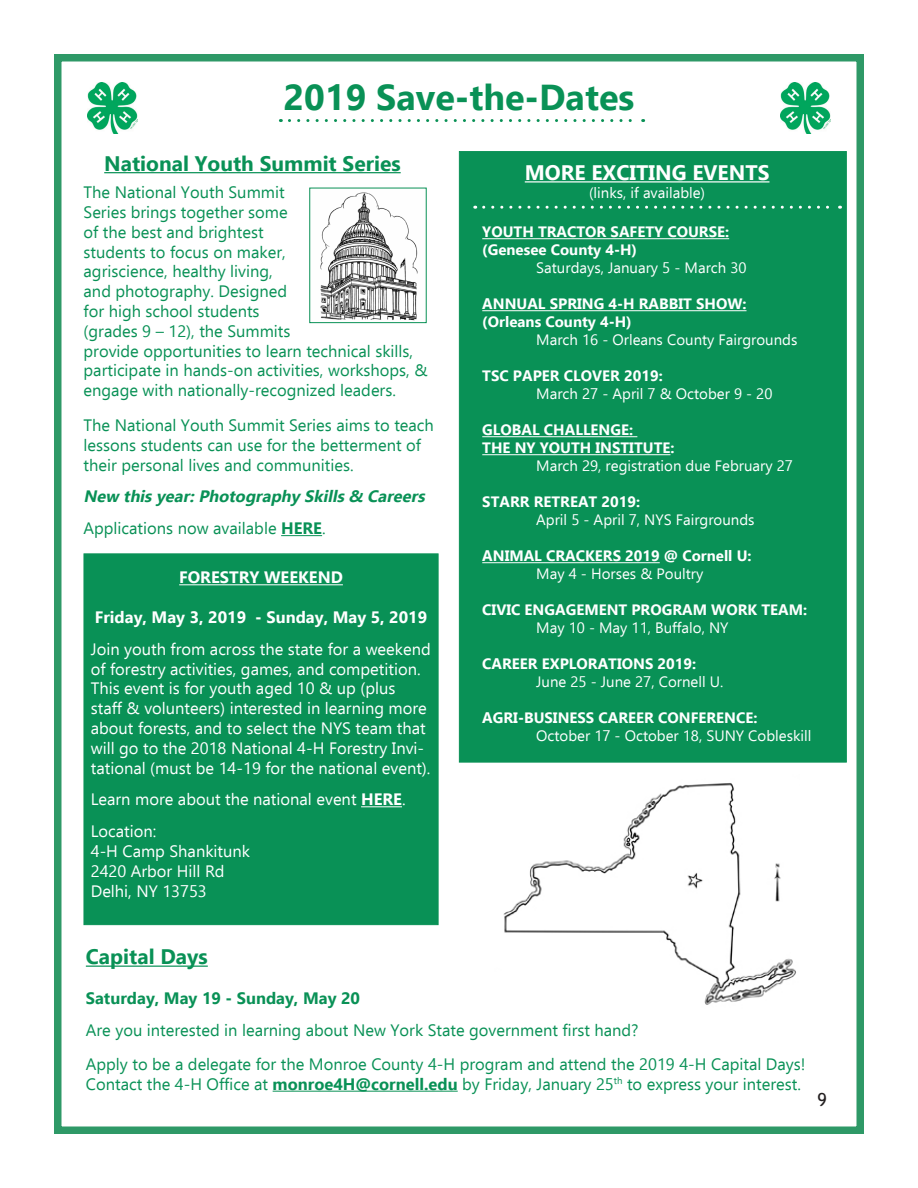
<style>
.page{position:relative;width:918px;height:1188px;background:#fff}
.page>*{position:absolute;margin:0;border:0;box-sizing:border-box;transform-origin:0 0}
.t1{font:700 36px "Ebrima";color:#099156}
.t2{font:700 21px "Ebrima";color:#099156}
.t3{font:700 21px "Ebrima";color:#fff}
.t4{font:18px "Trebuchet MS";color:#231f20}
.t5{font:16.5px/19.8px "Ebrima";color:#099156}
.t6{font:16.5px/19.8px "Ebrima";color:#fff}
.t7{font:italic 700 16.5px/31.8px "Ebrima";color:#099156}
.t8{font:700 16.5px "Ebrima";color:#fff}
.t9{font:700 16.5px "Ebrima";color:#099156}
.t10{font:700 15px/18px "Ebrima";color:#fff}
.t11{font:15px "Ebrima";color:#fff}
.s1{font-weight:400;font-style:normal}
.s2{font-style:normal}
.s3{font-weight:700}
</style>
<div class="page">
<div style="left:54px;top:54px;width:810px;height:1080px;border:8px solid #2e9967"></div>
<div style="left:84px;top:554px;width:354px;height:371px;background:#099156;border:1px solid #099156"></div>
<img style="left:87px;top:82px;width:51px;height:52px">
<img style="left:780px;top:82px;width:51px;height:52px">
<svg style="left:289px;top:119px;width:355px;height:3px"></svg>
<hr style="left:281px;top:535px;width:41px;height:1px;background:#099156">
<hr style="left:104px;top:172px;width:297px;height:1px;background:#099156">
<img style="left:320px;top:192px;width:98px;height:129px">
<div style="left:459px;top:151px;width:388px;height:611px;background:#099156;border:1px solid #099156"></div>
<hr style="left:482px;top:238px;width:247px;height:1px;background:#fff">
<hr style="left:482px;top:310px;width:265px;height:1px;background:#fff">
<hr style="left:482px;top:436px;width:155px;height:1px;background:#fff">
<hr style="left:482px;top:454px;width:188px;height:1px;background:#fff">
<hr style="left:482px;top:562px;width:178px;height:1px;background:#fff">
<hr style="left:525px;top:181px;width:244px;height:2px;background:#fff">
<svg style="left:484px;top:206px;width:357px;height:3px"></svg>
<hr style="left:179px;top:584px;width:164px;height:1px;background:#fff">
<hr style="left:361px;top:806px;width:41px;height:1px;background:#fff">
<hr style="left:86px;top:966px;width:122px;height:1px;background:#099156">
<hr style="left:273px;top:1091px;width:185px;height:1px;background:#099156">
<img style="left:503px;top:783px;width:293px;height:222px">
<div style="left:473px;top:972px;width:205px;height:40px;background:#fff"></div>
<div style="left:482px;top:774px;width:117px;height:40px;background:#fff"></div>
<h1 class="t1" style="left:284px;top:70px;width:352px">2019 Save-the-Dates</h1>
<p class="t2" style="left:104px;top:148px;width:298px">National Youth Summit Series</p>
<p class="t5" style="left:84px;top:182px;width:346px">The National Youth Summit<br>Series brings together some<br>of the best and brightest<br>students to focus on maker,<br>agriscience, healthy living,<br>and photography. Designed<br>for high school students<br>(grades 9 – 12), the Summits<br>provide opportunities to learn technical skills, participate in hands-on activities, workshops, &amp; engage with nationally-recognized leaders.</p>
<p class="t5" style="left:84px;top:415px;width:352px">The National Youth Summit Series aims to teach lessons students can use for the betterment of their personal lives and communities.</p>
<p class="t7" style="left:84px;top:480px;width:347px">New thisyear:Photography Skills&amp; Careers<br><span class="s1">Applications now available</span> <span class="s2">HERE</span><span class="s1">.</span></p>
<p class="t8" style="left:179px;top:565px;width:165px">FORESTRY WEEKEND</p>
<p class="t8" style="left:95px;top:605px;width:334px">Friday, May 3, 2019 - Sunday, May 5, 2019</p>
<p class="t6" style="left:91px;top:639px;width:342px">Join youth from across the state for a weekend of forestry activities, games, and competition.<br>This event is for youth aged 10 &amp; up (plus staff &amp; volunteers) interested in learning more about forests, and to select the NYS team that will go to the 2018 National 4-H Forestry Invi&shy;tational (must be 14-19 for the national event).</p>
<p class="t6" style="left:91px;top:783px;width:316px;line-height:31.8px">Learn more about the national event <span class="s3">HERE</span>.<br>Location:</p>
<p class="t6" style="left:91px;top:841px;width:161px">4-H Camp Shankitunk<br>2420 Arbor Hill Rd<br>Delhi, NY 13753</p>
<p class="t3" style="left:525px;top:157px;width:246px">MORE EXCITING EVENTS</p>
<p class="t11" style="left:589px;top:182px;width:118px">(links, if available)</p>
<p class="t10" style="left:482px;top:223px;width:248px">YOUTH TRACTOR SAFETY COURSE: (Genesee County 4-H)</p>
<p class="t11" style="left:536px;top:257px;width:212px">Saturdays, January 5 - March 30</p>
<p class="t10" style="left:482px;top:295px;width:266px">ANNUAL SPRING 4-H RABBIT SHOW: (Orleans County 4-H)</p>
<p class="t11" style="left:536px;top:329px;width:263px">March 16 - Orleans County Fairgrounds</p>
<p class="t10" style="left:482px;top:367px;width:182px">TSC PAPER CLOVER 2019:</p>
<p class="t11" style="left:536px;top:383px;width:238px">March 27 - April 7 &amp; October 9 - 20</p>
<p class="t10" style="left:482px;top:421px;width:194px">GLOBAL CHALLENGE:<br>THE NY YOUTH INSTITUTE:</p>
<p class="t11" style="left:536px;top:455px;width:258px">March 29, registration due February 27</p>
<p class="t10" style="left:482px;top:493px;width:159px">STARR RETREAT 2019:</p>
<p class="t11" style="left:536px;top:509px;width:220px">April 5 - April 7, NYS Fairgrounds</p>
<p class="t10" style="left:482px;top:547px;width:271px">ANIMAL CRACKERS 2019 @ Cornell U:</p>
<p class="t11" style="left:536px;top:563px;width:169px">May 4 - Horses &amp; Poultry</p>
<p class="t10" style="left:482px;top:601px;width:326px">CIVIC ENGAGEMENT PROGRAM WORK TEAM:</p>
<p class="t11" style="left:536px;top:617px;width:194px">May 10 - May 11, Buffalo, NY</p>
<p class="t10" style="left:482px;top:655px;width:215px">CAREER EXPLORATIONS 2019:</p>
<p class="t11" style="left:536px;top:671px;width:189px">June 25 - June 27, Cornell U.</p>
<p class="t10" style="left:482px;top:709px;width:277px">AGRI-BUSINESS CAREER CONFERENCE:</p>
<p class="t11" style="left:536px;top:725px;width:277px">October 17 - October 18, SUNY Cobleskill</p>
<p class="t2" style="left:86px;top:941px;width:123px">Capital Days</p>
<p class="t9" style="left:86px;top:986px;width:276px">Saturday, May 19 - Sunday, May 20</p>
<p class="t5" style="left:86px;top:1012px;width:721px;line-height:34.2px">Are you interested in learning about New York State government first hand?<br>Apply to be a delegate for the Monroe County 4-H program and attend the 2019 4-H Capital Days!</p>
<p class="t5" style="left:86px;top:1074px;width:717px">Contact the 4-H Office at <span class="s3">monroe4H@cornell.edu</span> by Friday, January 25<sup>th</sup> to express your interest.</p>
<p class="t4" style="left:818px;top:1089px;width:11px">9</p>
</div>
